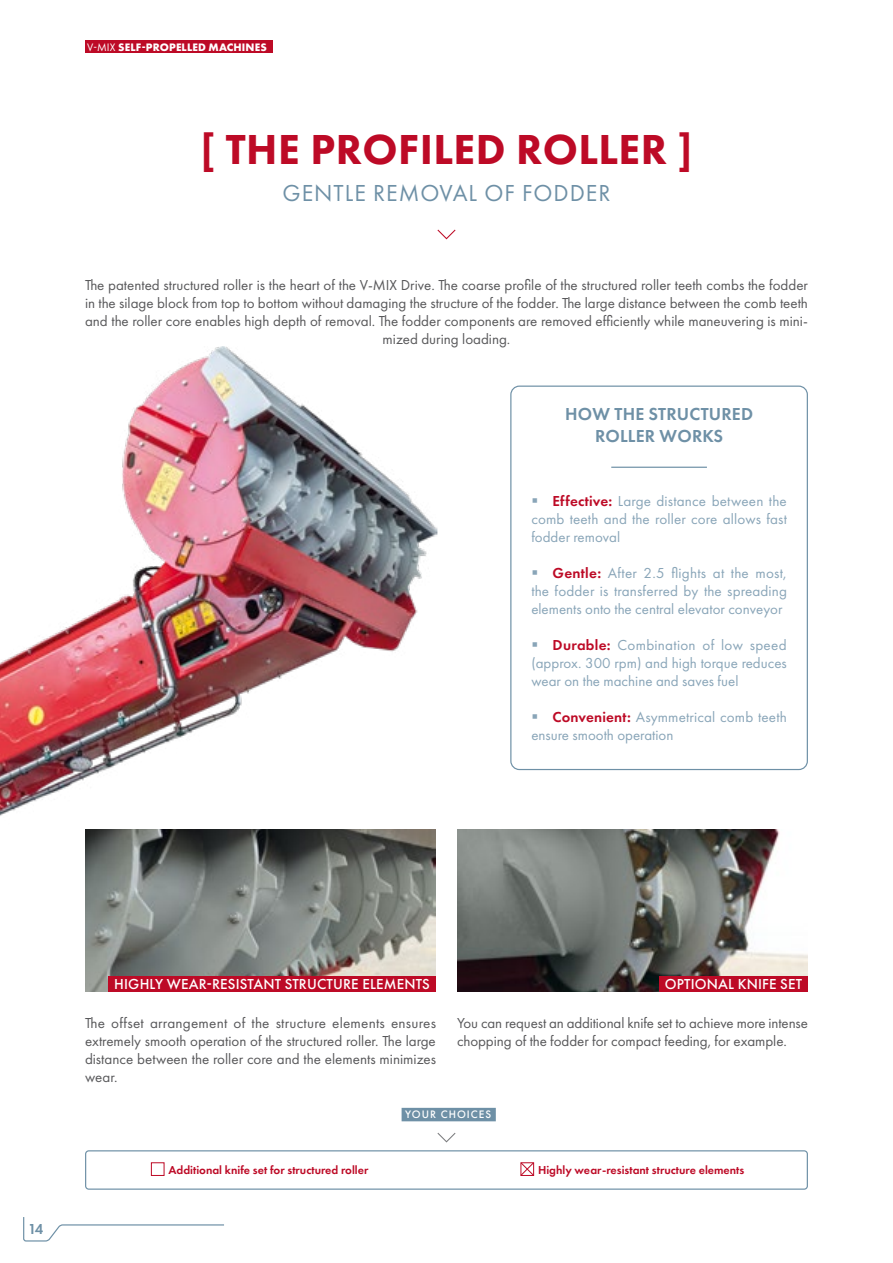
<style>
.page{position:relative;width:893px;height:1263px;background:#fff}
.page>*{position:absolute;margin:0;border:0;box-sizing:border-box;transform-origin:0 0}
.t1{font:800 43.5px "Futura PT";letter-spacing:.01em;color:#bd0a26}
.t2{font:24px "Futura PT";letter-spacing:.04em;color:#6e90a6}
.t3{font:600 18px/21.6px "Futura PT";letter-spacing:.01em;color:#6e90a6;text-align:center}
.t4{font:15px/18px "Futura PT";color:#58585a}
.t5{font:15px/18px "Futura PT";color:#89a5b8;text-align:justify}
.t6{font:500 15px "Futura PT";letter-spacing:.01em;color:#fff}
.t7{font:600 15px "Futura PT";color:#6e90a6}
.t8{font:600 12px "Futura PT";color:#bd0a26}
.t9{font:700 11.25px "Futura PT";letter-spacing:.01em;color:#fff}
.t10{font:500 11.25px "Futura PT";letter-spacing:.09em;color:#fff}
.s1{font-weight:400}
.s2{font-weight:600;color:#bd0a26}
</style>
<div class="page">
<img style="left:457px;top:830px;width:351px;height:162px">
<img style="left:85px;top:839px;width:351px;height:153px">
<div style="left:659px;top:976px;width:149px;height:16px;background:#bd0a26"></div>
<div style="left:108px;top:976px;width:328px;height:16px;background:#bd0a26"></div>
<svg style="left:437px;top:1132px;width:19px;height:11px"></svg>
<div style="left:402px;top:1108px;width:94px;height:13px;background:#6e90a6"></div>
<div style="left:85px;top:1150px;width:723px;height:40px;border:1px solid #6e90a6;border-radius:3px"></div>
<div style="left:151px;top:1162px;width:14px;height:14px;border:1px solid #bd0a26"></div>
<svg style="left:437px;top:229px;width:19px;height:11px"></svg>
<div style="left:510px;top:386px;width:298px;height:384px;border:1px solid #6e90a6;border-radius:9px"></div>
<hr style="left:611px;top:467px;width:96px;height:1px;background:#6e90a6">
<svg style="left:520px;top:1162px;width:15px;height:14px"></svg>
<img style="left:0;top:346px;width:437px;height:493px">
<svg style="left:23px;top:1217px;width:201px;height:25px"></svg>
<div style="left:85px;top:40px;width:187px;height:13px;background:#bd0a26"></div>
<p class="t9" style="left:87px;top:40px;width:181px"><span class="s1">V-MIX</span> SELF-PROPELLED MACHINES</p>
<h1 class="t1" style="left:200px;top:123px;width:494px">[ THE PROFILED ROLLER ]</h1>
<h2 class="t2" style="left:283px;top:179px;width:329px">GENTLE REMOVAL OF FODDER</h2>
<p class="t4" style="left:85px;top:276px;width:724px;text-align:center">The patented structured roller is the heart of the V-MIX Drive. The coarse profile of the structured roller teeth combs the fodder in the silage block from top to bottom without damaging the structure of the fodder. The large distance between the comb teeth and the roller core enables high depth of removal. The fodder components are removed efficiently while maneuvering is mini&shy;mized during loading.</p>
<p class="t3" style="left:565px;top:403px;width:189px">HOW THE STRUCTURED<br>ROLLER WORKS</p>
<p class="t5" style="left:531px;top:492px;width:257px">▪ <span class="s2">Effective:</span> Large distance between the comb teeth and the roller core allows fast fodder removal</p>
<p class="t5" style="left:531px;top:564px;width:257px">▪ <span class="s2">Gentle:</span> After 2.5 flights at the most, the fodder is transferred by the spreading elements onto the central elevator conveyor</p>
<p class="t5" style="left:531px;top:636px;width:257px">▪ <span class="s2">Durable:</span> Combination of low speed (approx. 300 rpm) and high torque reduces wear on the machine and saves fuel</p>
<p class="t5" style="left:531px;top:708px;width:257px">▪ <span class="s2">Convenient:</span> Asymmetrical comb teeth ensure smooth operation</p>
<p class="t7" style="left:28px;top:1219px;width:17px">14</p>
<p class="t6" style="left:114px;top:974px;width:317px">HIGHLY WEAR-RESISTANT STRUCTURE ELEMENTS</p>
<p class="t6" style="left:665px;top:974px;width:139px">OPTIONAL KNIFE SET</p>
<p class="t4" style="left:85px;top:1014px;width:353px;text-align:justify">The offset arrangement of the structure elements ensures extremely smooth operation of the structured roller. The large distance between the roller core and the elements minimizes wear.</p>
<p class="t4" style="left:457px;top:1014px;width:352px">You can request an additional knife set to achieve more intense chopping of the fodder for compact feeding, for example.</p>
<p class="t8" style="left:169px;top:1162px;width:201px">Additional knife set for structured roller</p>
<p class="t10" style="left:405px;top:1108px;width:88px">YOUR CHOICES</p>
<p class="t8" style="left:538px;top:1162px;width:208px">Highly wear-resistant structure elements</p>
</div>
